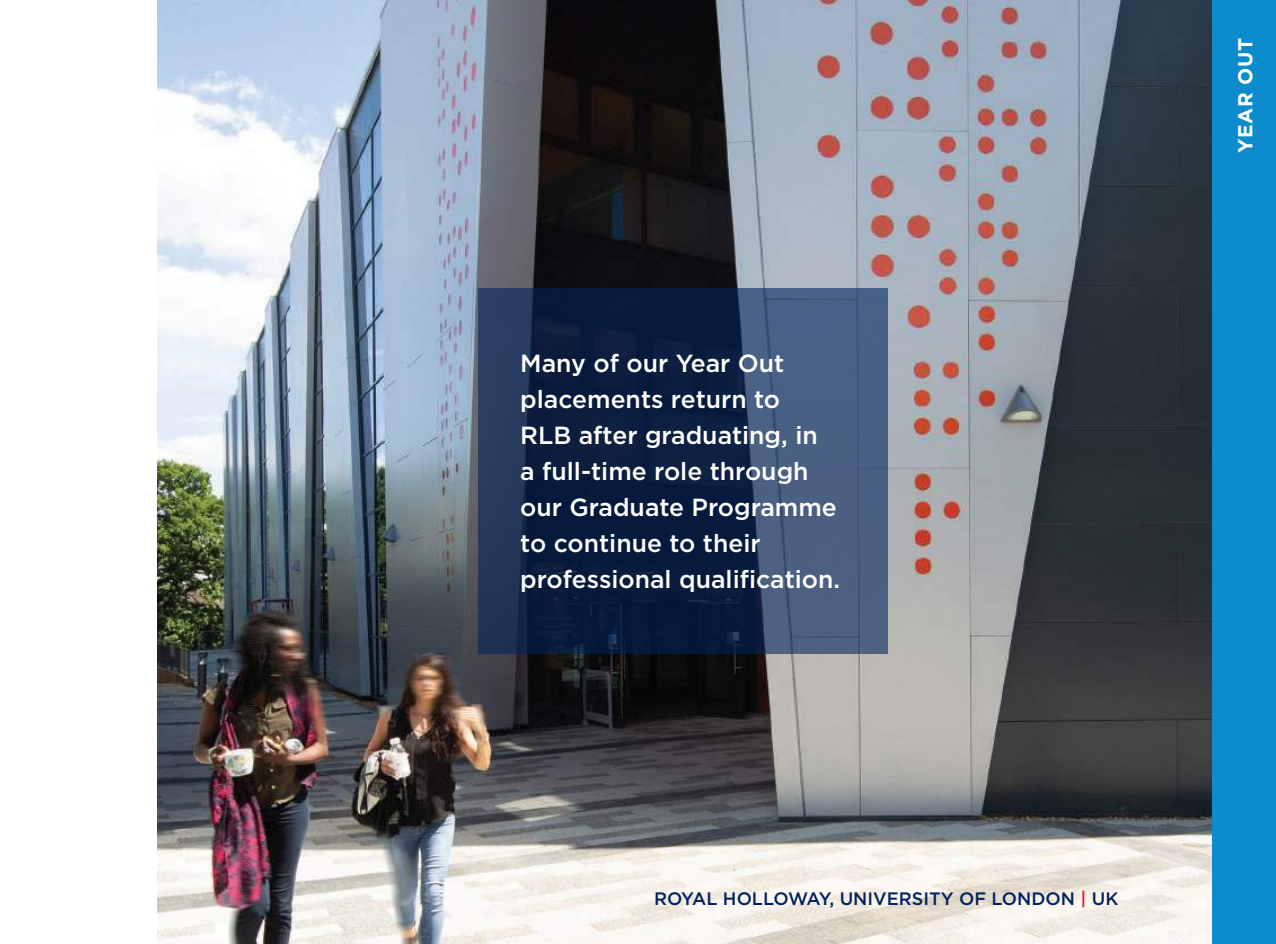
<style>
.page{position:relative;width:1276px;height:944px;background:#fff}
.page>*{position:absolute;margin:0;border:0;box-sizing:border-box;transform-origin:0 0}
.t1{font:500 24.75px/36px "Gotham";color:#fff}
.t2{font:700 20.25px "Gotham";letter-spacing:.03em;color:#fff}
.t3{font:500 18px "Gotham";color:#00235d}
.s1{color:#cf1f2e}
</style>
<div class="page">
<img style="left:157px;top:0;width:1055px;height:944px">
<svg style="left:478px;top:288px;width:410px;height:366px;background:#213558"></svg>
<div style="left:1212px;top:0;width:64px;height:944px;background:#0d8ccd"></div>
<p class="t1" style="left:520px;top:346px;width:321px">Many of our Year Out placements return to<br>RLB after graduating, in<br>a full-time role through our Graduate Programme to continue to their professional qualification.</p>
<p class="t3" style="left:654px;top:891px;width:466px">ROYAL HOLLOWAY, UNIVERSITY OF LONDON <span class="s1">|</span> UK</p>
<p class="t2" style="left:1236px;top:153px;width:116px;rotate:-90deg">YEAR OUT</p>
</div>
